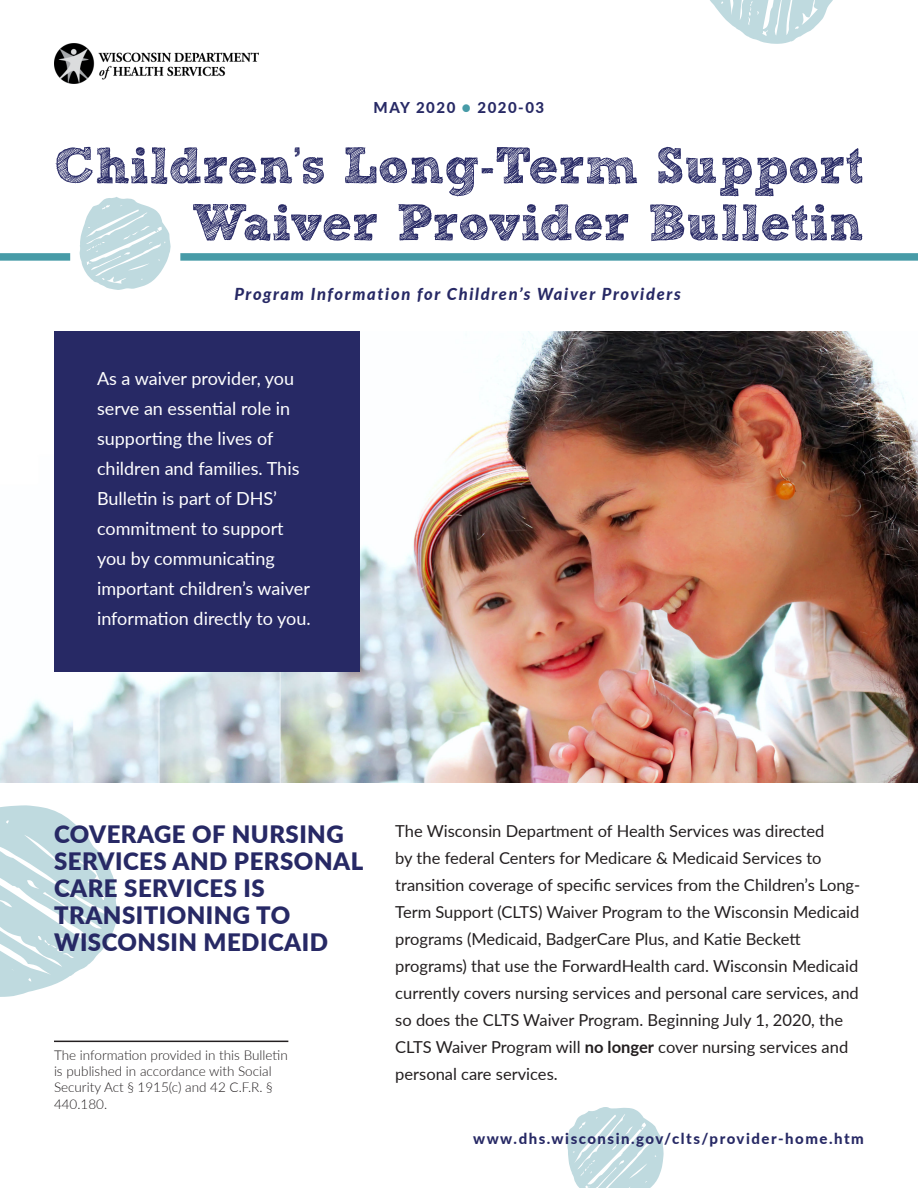
<style>
.page{position:relative;width:918px;height:1188px;background:#fff}
.page>*{position:absolute;margin:0;border:0;box-sizing:border-box;transform-origin:0 0}
.t1{font:51px/57px "Sketch Rockwell";color:#272965;text-align:right}
.t2{font:900 24px/27px "Lato";letter-spacing:.02em;color:#272965}
.t3{font:18px/30px "Lato";color:#fff}
.t4{font:16.5px/27px "Lato";color:#231f20}
.t5{font:italic 800 16.5px "Lato";letter-spacing:.1em;color:#272965}
.t6{font:800 15px "Lato";letter-spacing:.1em;color:#272965}
.t7{font:300 13.5px/16.2px "Lato";color:#231f20}
.s1{color:#479ba7}
.s2{font-weight:700}
</style>
<div class="page">
<img style="left:0;top:332px;width:918px;height:451px">
<svg style="left:567px;top:1107px;width:97px;height:81px"></svg>
<svg style="left:0;top:805px;width:118px;height:192px"></svg>
<div style="left:54px;top:332px;width:305px;height:340px;background:#272965"></div>
<img style="left:54px;top:43px;width:205px;height:41px">
<svg style="left:80px;top:197px;width:91px;height:93px"></svg>
<div style="left:180px;top:253px;width:738px;height:8px;background:#479ba7"></div>
<div style="left:0;top:253px;width:70px;height:8px;background:#479ba7"></div>
<svg style="left:710px;top:0;width:123px;height:44px"></svg>
<hr style="left:54px;top:1041px;width:234px;height:1px;background:#231f20">
<p class="t6" style="left:374px;top:96px;width:172px">MAY 2020 <span class="s1">●</span> 2020-03</p>
<h1 class="t1" style="left:54px;top:139px;width:812px">Children's Long-Term Support<br>Waiver Provider Bulletin</h1>
<p class="t5" style="left:234px;top:282px;width:448px">Program Information for Children’s Waiver Providers</p>
<p class="t3" style="left:97px;top:363px;width:215px">As a waiver provider, you serve an essential role in supporting the lives of children and families. This<br>Bulletin is part of DHS’ commitment to support you by communicating important children’s waiver information directly to you.</p>
<h2 class="t2" style="left:54px;top:820px;width:311px">COVERAGE OF NURSING<br>SERVICES AND PERSONAL<br>CARE SERVICES IS<br>TRANSITIONING TO<br>WISCONSIN MEDICAID</h2>
<p class="t4" style="left:395px;top:817px;width:467px">The Wisconsin Department of Health Services was directed<br>by the federal Centers for Medicare &amp; Medicaid Services to transition coverage of specific services from the Children’s Long-Term Support (CLTS) Waiver Program to the Wisconsin Medicaid programs (Medicaid, BadgerCare Plus, and Katie Beckett programs) that use the ForwardHealth card. Wisconsin Medicaid currently covers nursing services and personal care services, and so does the CLTS Waiver Program. Beginning July 1, 2020, the CLTS Waiver Program will <span class="s2">no longer</span> cover nursing services and personal care services.</p>
<p class="t7" style="left:54px;top:1047px;width:235px">The information provided in this Bulletin is published in accordance with Social<br>Security Act § 1915(c) and 42 C.F.R. §<br>440.180.</p>
<p class="t6" style="left:473px;top:1128px;width:392px">www.dhs.wisconsin.gov/clts/provider-home.htm</p>
</div>
